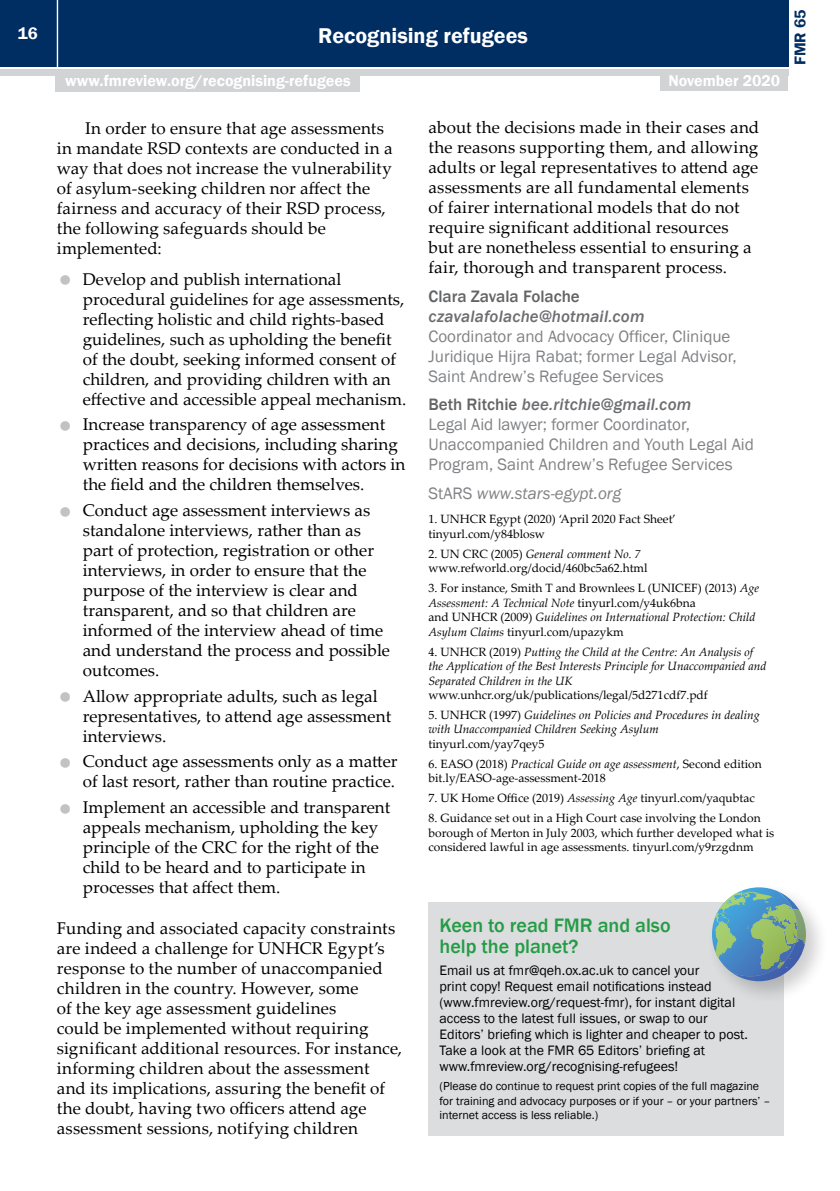
<style>
.page{position:relative;width:840px;height:1191px;background:#fff}
.page>*{position:absolute;margin:0;border:0;box-sizing:border-box;transform-origin:0 0}
.t1{font:600 22px "Franklin Gothic";color:#fff}
.t2{font:500 20px/21px "Franklin Gothic";color:#249c46}
.t3{font:17px/20px "Palatino Linotype";color:#000}
.t4{font:17px/20px "Franklin Gothic";color:#808285}
.t5{font:italic 500 17px "Franklin Gothic";letter-spacing:.01em;color:#6d6e71}
.t6{font:italic 17px "Franklin Gothic";color:#808285}
.t7{font:500 17px "Franklin Gothic";color:#636466}
.t8{font:600 17px "Franklin Gothic";color:#fff}
.t9{font:600 16px "Franklin Gothic";color:#fff}
.t10{font:600 16px "Franklin Gothic";color:#002d62}
.t11{font:14px/16px "Franklin Gothic";color:#000}
.t12{font:12px/14.4px "Palatino Linotype";color:#000}
.t13{font:italic 12px/14.4px "Palatino Linotype";color:#000}
.t14{font:12px/14.4px "Franklin Gothic";color:#000}
.s1{font-weight:500;color:#636466}
.s2{font-weight:500;font-style:italic;color:#6d6e71}
.s3{font-style:normal}
.s4{font-style:italic}
</style>
<div class="page">
<div style="left:0;top:0;width:787px;height:66px;background:#002d62"></div>
<div style="left:0;top:69px;width:787px;height:6px;background:#d1d3d4"></div>
<hr style="left:57px;top:0;width:1px;height:67px;background:#fff">
<div style="left:660px;top:73px;width:127px;height:18px;background:#d1d3d4"></div>
<div style="left:55px;top:74px;width:305px;height:18px;background:#d1d3d4"></div>
<div style="left:428px;top:901px;width:355px;height:234px;background:#dcddde"></div>
<div style="left:705px;top:881px;width:124px;height:124px;background:#000;opacity:.2"></div>
<svg style="left:711px;top:891px;width:94px;height:90px;background:#7eaaab"></svg>
<p class="t8" style="left:18px;top:23px;width:21px">16</p>
<p class="t1" style="left:318px;top:22px;width:211px">Recognising refugees</p>
<p class="t9" style="left:65px;top:71px;width:286px">www.fmreview.org/recognising-refugees</p>
<p class="t9" style="left:668px;top:71px;width:113px">November 2020</p>
<p class="t3" style="left:57px;top:117px;width:337px;text-indent:28px">In order to ensure that age assessments in mandate RSD contexts are conducted in a way that does not increase the vulnerability of asylum-seeking children nor affect the fairness and accuracy of their RSD process, the following safeguards should be implemented:</p>
<p class="t3" style="left:83px;top:268px;width:325px">Develop and publish international procedural guidelines for age assessments, reflecting holistic and child rights-based guidelines, such as upholding the benefit of the doubt, seeking informed consent of children, and providing children with an effective and accessible appeal mechanism.</p>
<p class="t3" style="left:83px;top:414px;width:324px">Increase transparency of age assessment practices and decisions, including sharing written reasons for decisions with actors in the field and the children themselves.</p>
<p class="t3" style="left:83px;top:499px;width:308px">Conduct age assessment interviews as standalone interviews, rather than as part of protection, registration or other interviews, in order to ensure that the purpose of the interview is clear and transparent, and so that children are informed of the interview ahead of time and understand the process and possible outcomes.</p>
<p class="t3" style="left:83px;top:685px;width:310px">Allow appropriate adults, such as legal representatives, to attend age assessment interviews.</p>
<p class="t3" style="left:83px;top:751px;width:316px">Conduct age assessments only as a matter of last resort, rather than routine practice.</p>
<p class="t3" style="left:83px;top:796px;width:309px">Implement an accessible and transparent appeals mechanism, upholding the key principle of the CRC for the right of the child to be heard and to participate in processes that affect them.</p>
<p class="t3" style="left:57px;top:917px;width:347px">Funding and associated capacity constraints are indeed a challenge for UNHCR Egypt’s response to the number of unaccompanied children in the country. However, some<br>of the key age assessment guidelines<br>could be implemented without requiring significant additional resources. For instance, informing children about the assessment and its implications, assuring the benefit of the doubt, having two officers attend age assessment sessions, notifying children</p>
<p class="t3" style="left:428px;top:117px;width:332px">about the decisions made in their cases and the reasons supporting them, and allowing adults or legal representatives to attend age assessments are all fundamental elements of fairer international models that do not require significant additional resources<br>but are nonetheless essential to ensuring a fair, thorough and transparent process.</p>
<p class="t7" style="left:428px;top:286px;width:153px">Clara Zavala Folache</p>
<p class="t5" style="left:428px;top:306px;width:217px">czavalafolache@hotmail.com</p>
<p class="t4" style="left:428px;top:327px;width:309px">Coordinator and Advocacy Officer, Clinique<br>Juridique Hijra Rabat; former Legal Advisor,<br>Saint Andrew’s Refugee Services</p>
<p class="t4" style="left:428px;top:395px;width:326px"><span class="s1">Beth Ritchie</span> <span class="s2">bee.ritchie@gmail.com<br></span>Legal Aid lawyer; former Coordinator, Unaccompanied Children and Youth Legal Aid Program, Saint Andrew’s Refugee Services</p>
<p class="t6" style="left:428px;top:482px;width:194px"><span class="s3">StARS</span> www.stars-egypt.org</p>
<p class="t12" style="left:428px;top:512px;width:249px">1. UNHCR Egypt (2020) ‘April 2020 Fact Sheet’ tinyurl.com/y84blosw</p>
<p class="t12" style="left:428px;top:546px;width:220px">2. UN CRC (2005) <span class="s4">General comment No. 7 </span>www.refworld.org/docid/460bc5a62.html</p>
<p class="t12" style="left:428px;top:580px;width:332px">3. For instance, Smith T and Brownlees L (UNICEF) (2013) <span class="s4">Age Assessment: A Technical Note</span> tinyurl.com/y4uk6bna<br>and UNHCR (2009) <span class="s4">Guidelines on International Protection: Child Asylum Claims</span> tinyurl.com/upazykm</p>
<p class="t13" style="left:428px;top:644px;width:339px"><span class="s3">4. UNHCR (2019)</span> Putting the Child at the Centre: An Analysis of the Application of the Best Interests Principle for Unaccompanied and<br>Separated Children in the UK</p>
<p class="t12" style="left:428px;top:687px;width:281px">www.unhcr.org/uk/publications/legal/5d271cdf7.pdf</p>
<p class="t13" style="left:428px;top:707px;width:332px"><span class="s3">5. UNHCR (1997)</span> Guidelines on Policies and Procedures in dealing with Unaccompanied Children Seeking Asylum</p>
<p class="t12" style="left:428px;top:736px;width:118px">tinyurl.com/yay7qey5</p>
<p class="t12" style="left:428px;top:756px;width:334px">6. EASO (2018) <span class="s4">Practical Guide on age assessment</span>, Second edition bit.ly/EASO-age-assessment-2018</p>
<p class="t12" style="left:428px;top:790px;width:327px">7. UK Home Office (2019) <span class="s4">Assessing Age</span> tinyurl.com/yaqubtac</p>
<p class="t12" style="left:428px;top:810px;width:347px">8. Guidance set out in a High Court case involving the London borough of Merton in July 2003, which further developed what is considered lawful in age assessments. tinyurl.com/y9rzgdnm</p>
<p class="t2" style="left:439px;top:915px;width:232px">Keen to read FMR and also help the planet?</p>
<p class="t11" style="left:439px;top:962px;width:310px">Email us at fmr@qeh.ox.ac.uk to cancel your<br>print copy! Request email notifications instead (www.fmreview.org/request-fmr), for instant digital access to the latest full issues, or swap to our Editors’ briefing which is lighter and cheaper to post.<br>Take a look at the FMR 65 Editors’ briefing at www.fmreview.org/recognising-refugees!</p>
<p class="t14" style="left:439px;top:1079px;width:332px">(Please do continue to request print copies of the full magazine for training and advocacy purposes or if your – or your partners’ – internet access is less reliable.)</p>
<p class="t10" style="left:789px;top:65px;width:57px;rotate:-90deg">FMR 65</p>
</div>
